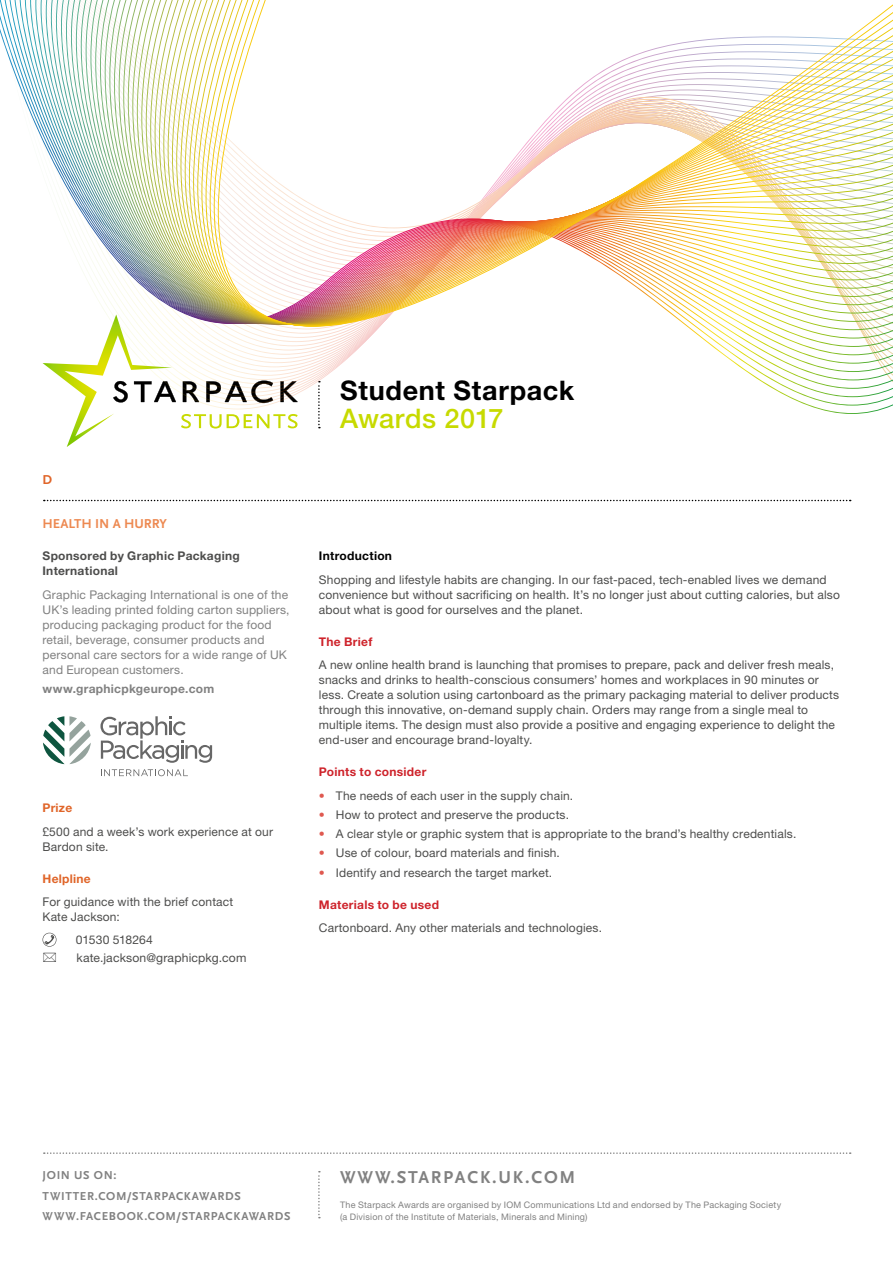
<style>
.page{position:relative;width:893px;height:1263px;background:#fff}
.page>*{position:absolute;margin:0;border:0;box-sizing:border-box;transform-origin:0 0}
.t1{font:700 27px "Helvetica Neue LT";letter-spacing:.03em;color:#000}
.t2{font:500 27px "Helvetica Neue LT";letter-spacing:.01em;color:#c7da00}
.t3{font:700 18px "Scala Sans";letter-spacing:.1em;color:#818181}
.t4{font:700 13.5px "Scala Sans";letter-spacing:-.005em;color:#ed8951}
.t5{font:700 13.5px "Scala Sans";color:#e06529}
.t6{font:12px/15px "Helvetica Neue LT";letter-spacing:.015em;color:#4d4d4c}
.t7{font:12px/15px "Helvetica Neue LT";letter-spacing:.015em;color:#818181}
.t8{font:700 12px/20.7px "Scala Sans";letter-spacing:.055em;color:#818181}
.t9{font:700 12px "Helvetica Neue LT";letter-spacing:.025em;color:#ce232b}
.t10{font:700 12px/15px "Helvetica Neue LT";letter-spacing:.02em;color:#4d4d4c}
.t11{font:700 12px "Helvetica Neue LT";letter-spacing:.025em;color:#818181}
.t12{font:700 12px "Helvetica Neue LT";letter-spacing:.025em;color:#e06529}
.t13{font:700 12px "Helvetica Neue LT";letter-spacing:.02em;color:#000}
.t14{font:9px/12px "Helvetica Neue LT";letter-spacing:.02em;color:#818181}
.s1{color:#df5950}
</style>
<div class="page">
<svg style="left:66px;top:414px;width:232px;height:33px"></svg>
<svg style="left:318px;top:414px;width:2px;height:14px"></svg>
<svg style="left:318px;top:1171px;width:2px;height:47px"></svg>
<svg style="left:44px;top:500px;width:807px;height:1px"></svg>
<svg style="left:44px;top:1152px;width:807px;height:2px"></svg>
<svg style="left:5px;top:0;width:888px;height:389px"></svg>
<svg style="left:10px;top:0;width:883px;height:380px"></svg>
<svg style="left:15px;top:0;width:878px;height:372px"></svg>
<svg style="left:20px;top:0;width:873px;height:364px"></svg>
<svg style="left:25px;top:0;width:868px;height:355px"></svg>
<svg style="left:30px;top:0;width:863px;height:347px"></svg>
<img style="left:35px;top:0;width:858px;height:339px">
<img style="left:218px;top:0;width:675px;height:327px">
<svg style="left:100px;top:716px;width:112px;height:47px"></svg>
<svg style="left:43px;top:716px;width:48px;height:48px"></svg>
<svg style="left:101px;top:769px;width:87px;height:7px"></svg>
<svg style="left:43px;top:933px;width:13px;height:14px"></svg>
<p class="t5" style="left:43px;top:473px;width:11px">D</p>
<p class="t4" style="left:43px;top:516px;width:126px">HEALTH IN A HURRY</p>
<p class="t10" style="left:43px;top:548px;width:199px">Sponsored by Graphic Packaging<br>International</p>
<p class="t7" style="left:43px;top:587px;width:249px">Graphic Packaging International is one of the UK’s leading printed folding carton suppliers, producing packaging product for the food retail, beverage, consumer products and personal care sectors for a wide range of UK and European customers.</p>
<p class="t11" style="left:43px;top:681px;width:173px">www.graphicpkgeurope.com</p>
<p class="t12" style="left:43px;top:801px;width:31px">Prize</p>
<p class="t6" style="left:43px;top:824px;width:232px">£500 and a week’s work experience at our<br>Bardon site.</p>
<p class="t12" style="left:43px;top:871px;width:50px">Helpline</p>
<p class="t6" style="left:43px;top:894px;width:192px">For guidance with the brief contact<br>Kate Jackson:</p>
<p class="t6" style="left:76px;top:930px;width:172px;line-height:18px">01530 518264 kate.jackson@graphicpkg.com</p>
<h1 class="t1" style="left:340px;top:374px;width:236px">Student Starpack</h1>
<h1 class="t2" style="left:340px;top:402px;width:165px">Awards 2017</h1>
<p class="t13" style="left:319px;top:548px;width:75px">Introduction</p>
<p class="t6" style="left:319px;top:572px;width:522px">Shopping and lifestyle habits are changing. In our fast-paced, tech-enabled lives we demand convenience but without sacrificing on health. It’s no longer just about cutting calories, but also about what is good for ourselves and the planet.</p>
<p class="t9" style="left:319px;top:634px;width:55px">The Brief</p>
<p class="t6" style="left:319px;top:657px;width:522px">A new online health brand is launching that promises to prepare, pack and deliver fresh meals, snacks and drinks to health-conscious consumers’ homes and workplaces in 90 minutes or less. Create a solution using cartonboard as the primary packaging material to deliver products through this innovative, on-demand supply chain. Orders may range from a single meal to multiple items. The design must also provide a positive and engaging experience to delight the end-user and encourage brand-loyalty.</p>
<p class="t9" style="left:319px;top:764px;width:109px">Points to consider</p>
<p class="t6" style="left:319px;top:788px;width:256px"><span class="s1">•</span> The needs of each user in the supply chain.</p>
<p class="t6" style="left:319px;top:807px;width:252px"><span class="s1">•</span> How to protect and preserve the products.</p>
<p class="t6" style="left:319px;top:826px;width:479px"><span class="s1">•</span> A clear style or graphic system that is appropriate to the brand’s healthy credentials.</p>
<p class="t6" style="left:319px;top:845px;width:243px"><span class="s1">•</span> Use of colour, board materials and finish.</p>
<p class="t6" style="left:319px;top:865px;width:235px"><span class="s1">•</span> Identify and research the target market.</p>
<p class="t9" style="left:319px;top:897px;width:122px">Materials to be used</p>
<p class="t6" style="left:319px;top:920px;width:285px">Cartonboard. Any other materials and technologies.</p>
<p class="t8" style="left:43px;top:1165px;width:75px">JOIN US ON:</p>
<h2 class="t3" style="left:340px;top:1168px;width:237px">WWW.STARPACK.UK.COM</h2>
<p class="t8" style="left:43px;top:1186px;width:249px">TWITTER.COM/STARPACKAWARDS<br>WWW.FACEBOOK.COM/STARPACKAWARDS</p>
<p class="t14" style="left:340px;top:1199px;width:442px">The Starpack Awards are organised by IOM Communications Ltd and endorsed by The Packaging Society (a Division of the Institute of Materials, Minerals and Mining)</p>
</div>
